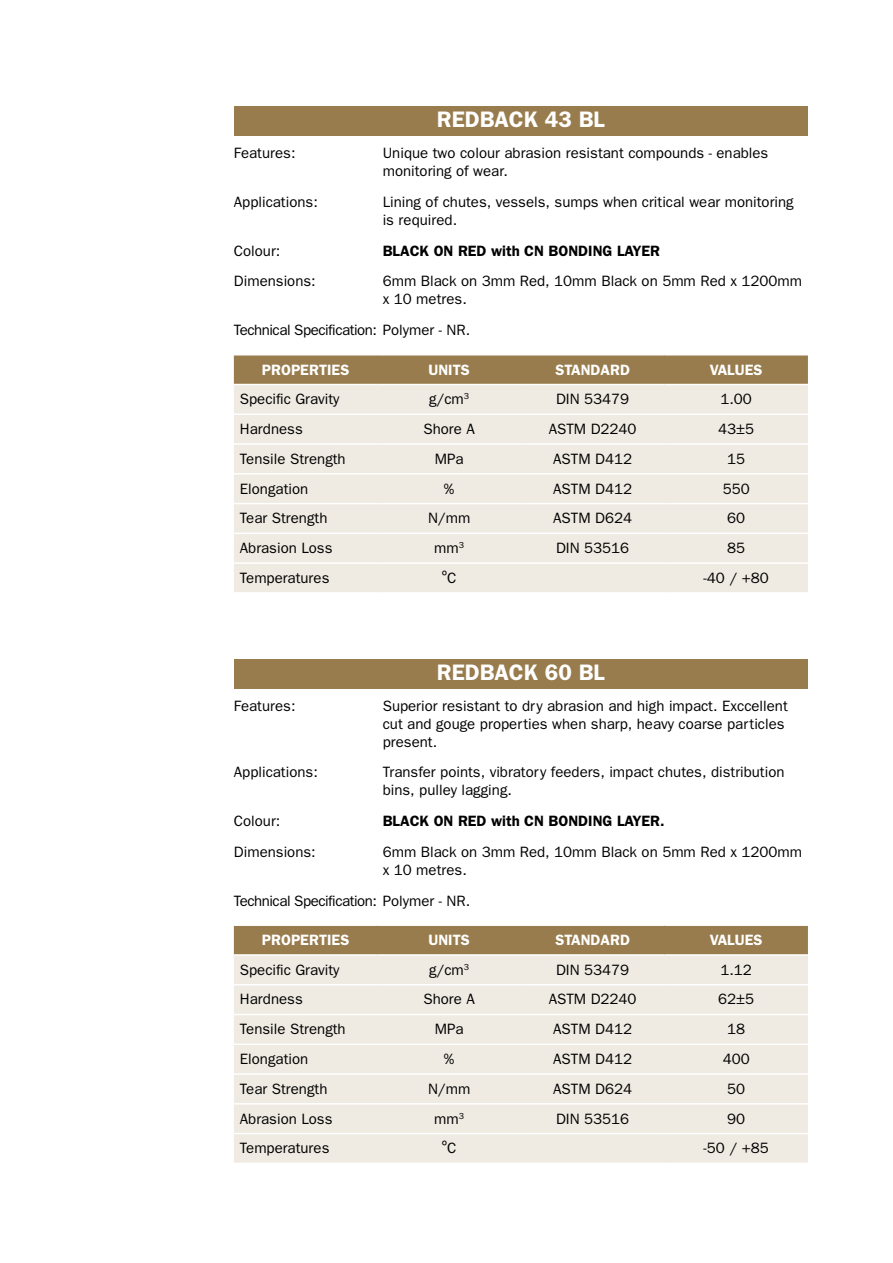
<style>
.page{position:relative;width:893px;height:1263px;background:#fff}
.page>*{position:absolute;margin:0;border:0;box-sizing:border-box;transform-origin:0 0}
.t1{font:600 22.5px "Franklin Gothic";color:#fff}
.t2{font:15px/18px "Franklin Gothic";color:#000}
.t3{font:15px "Franklin Gothic";letter-spacing:-.03em;color:#000}
.t4{font:600 15px "Franklin Gothic";color:#fff}
.t5{font:600 15px "Franklin Gothic";color:#000}
</style>
<div class="page">
<div style="left:234px;top:106px;width:573px;height:30px;background:#987c4d"></div>
<div style="left:235px;top:659px;width:573px;height:29px;background:#987c4d"></div>
<div style="left:234px;top:355px;width:574px;height:29px;background:#987c4d"></div>
<div style="left:234px;top:385px;width:574px;height:207px;background:#efeae2"></div>
<hr style="left:234px;top:413px;width:143px;height:2px;background:#fff">
<hr style="left:377px;top:413px;width:144px;height:2px;background:#fff">
<hr style="left:521px;top:413px;width:143px;height:2px;background:#fff">
<hr style="left:664px;top:413px;width:144px;height:2px;background:#fff">
<hr style="left:234px;top:443px;width:143px;height:2px;background:#fff">
<hr style="left:377px;top:443px;width:144px;height:2px;background:#fff">
<hr style="left:521px;top:443px;width:143px;height:2px;background:#fff">
<hr style="left:664px;top:443px;width:144px;height:2px;background:#fff">
<hr style="left:234px;top:473px;width:143px;height:2px;background:#fff">
<hr style="left:377px;top:473px;width:144px;height:2px;background:#fff">
<hr style="left:521px;top:473px;width:143px;height:2px;background:#fff">
<hr style="left:664px;top:473px;width:144px;height:2px;background:#fff">
<hr style="left:234px;top:503px;width:143px;height:1px;background:#fff">
<hr style="left:377px;top:503px;width:144px;height:1px;background:#fff">
<hr style="left:521px;top:503px;width:143px;height:1px;background:#fff">
<hr style="left:664px;top:503px;width:144px;height:1px;background:#fff">
<hr style="left:234px;top:533px;width:143px;height:1px;background:#fff">
<hr style="left:377px;top:533px;width:144px;height:1px;background:#fff">
<hr style="left:521px;top:533px;width:143px;height:1px;background:#fff">
<hr style="left:664px;top:533px;width:144px;height:1px;background:#fff">
<hr style="left:234px;top:562px;width:143px;height:2px;background:#fff">
<hr style="left:377px;top:562px;width:144px;height:2px;background:#fff">
<hr style="left:521px;top:562px;width:143px;height:2px;background:#fff">
<hr style="left:664px;top:562px;width:144px;height:2px;background:#fff">
<div style="left:234px;top:926px;width:574px;height:28px;background:#987c4d"></div>
<div style="left:234px;top:956px;width:574px;height:206px;background:#efeae2"></div>
<hr style="left:234px;top:984px;width:143px;height:1px;background:#fff">
<hr style="left:377px;top:984px;width:144px;height:1px;background:#fff">
<hr style="left:521px;top:984px;width:143px;height:1px;background:#fff">
<hr style="left:664px;top:984px;width:144px;height:1px;background:#fff">
<hr style="left:234px;top:1014px;width:143px;height:1px;background:#fff">
<hr style="left:377px;top:1014px;width:144px;height:1px;background:#fff">
<hr style="left:521px;top:1014px;width:143px;height:1px;background:#fff">
<hr style="left:664px;top:1014px;width:144px;height:1px;background:#fff">
<hr style="left:234px;top:1043px;width:143px;height:2px;background:#fff">
<hr style="left:377px;top:1043px;width:144px;height:2px;background:#fff">
<hr style="left:521px;top:1043px;width:143px;height:2px;background:#fff">
<hr style="left:664px;top:1043px;width:144px;height:2px;background:#fff">
<hr style="left:234px;top:1073px;width:143px;height:2px;background:#fff">
<hr style="left:377px;top:1073px;width:144px;height:2px;background:#fff">
<hr style="left:521px;top:1073px;width:143px;height:2px;background:#fff">
<hr style="left:664px;top:1073px;width:144px;height:2px;background:#fff">
<hr style="left:234px;top:1103px;width:143px;height:1px;background:#fff">
<hr style="left:377px;top:1103px;width:144px;height:1px;background:#fff">
<hr style="left:521px;top:1103px;width:143px;height:1px;background:#fff">
<hr style="left:664px;top:1103px;width:144px;height:1px;background:#fff">
<hr style="left:234px;top:1133px;width:143px;height:1px;background:#fff">
<hr style="left:377px;top:1133px;width:144px;height:1px;background:#fff">
<hr style="left:521px;top:1133px;width:143px;height:1px;background:#fff">
<hr style="left:664px;top:1133px;width:144px;height:1px;background:#fff">
<h1 class="t1" style="left:437px;top:106px;width:169px">REDBACK 43 BL</h1>
<p class="t2" style="left:234px;top:144px;width:63px">Features:</p>
<p class="t2" style="left:383px;top:144px;width:387px">Unique two colour abrasion resistant compounds - enables monitoring of wear.</p>
<p class="t2" style="left:234px;top:193px;width:85px">Applications:</p>
<p class="t2" style="left:383px;top:193px;width:413px">Lining of chutes, vessels, sumps when critical wear monitoring is required.</p>
<p class="t2" style="left:234px;top:242px;width:48px">Colour:</p>
<p class="t5" style="left:383px;top:242px;width:20px">BLACK</p>
<p class="t5" style="left:434px;top:242px;width:135px">ON RED WITH CN BONDIN</p>
<p class="t5" style="left:603px;top:242px;width:32px">G LAYER</p>
<p class="t2" style="left:234px;top:272px;width:83px">Dimensions:</p>
<p class="t2" style="left:383px;top:272px;width:421px">6mm Black on 3mm Red, 10mm Black on 5mm Red x 1200mm x 10 metres.</p>
<p class="t3" style="left:234px;top:321px;width:238px">Technical Specification: Polymer - NR.</p>
<p class="t4" style="left:262px;top:360px;width:89px">PROPERTIES</p>
<p class="t4" style="left:428px;top:360px;width:43px">UNITS</p>
<p class="t4" style="left:555px;top:360px;width:76px">STANDARD</p>
<p class="t4" style="left:710px;top:360px;width:54px">VALUES</p>
<p class="t2" style="left:240px;top:390px;width:101px">Specific Gravity</p>
<p class="t2" style="left:429px;top:390px;width:42px">g/cm<sup>3</sup></p>
<p class="t2" style="left:556px;top:390px;width:75px">DIN 53479</p>
<p class="t2" style="left:720px;top:390px;width:33px">1.00</p>
<p class="t2" style="left:240px;top:420px;width:64px">Hardness</p>
<p class="t2" style="left:423px;top:420px;width:53px">Shore A</p>
<p class="t2" style="left:549px;top:420px;width:89px">ASTM D2240</p>
<p class="t2" style="left:718px;top:420px;width:37px">43±5</p>
<p class="t2" style="left:240px;top:450px;width:107px">Tensile Strength</p>
<p class="t2" style="left:435px;top:450px;width:30px">MPa</p>
<p class="t2" style="left:553px;top:450px;width:80px">ASTM D412</p>
<p class="t2" style="left:727px;top:450px;width:19px">15</p>
<p class="t2" style="left:240px;top:480px;width:70px">Elongation</p>
<p class="t2" style="left:444px;top:480px;width:12px">%</p>
<p class="t2" style="left:553px;top:480px;width:80px">ASTM D412</p>
<p class="t2" style="left:723px;top:480px;width:28px">550</p>
<p class="t2" style="left:240px;top:509px;width:89px">Tear Strength</p>
<p class="t2" style="left:428px;top:509px;width:44px">N/mm</p>
<p class="t2" style="left:553px;top:509px;width:80px">ASTM D624</p>
<p class="t2" style="left:727px;top:509px;width:19px">60</p>
<p class="t2" style="left:240px;top:539px;width:94px">Abrasion Loss</p>
<p class="t2" style="left:434px;top:539px;width:31px">mm<sup>3</sup></p>
<p class="t2" style="left:556px;top:539px;width:75px">DIN 53516</p>
<p class="t2" style="left:727px;top:539px;width:19px">85</p>
<p class="t2" style="left:240px;top:569px;width:91px">Temperatures</p>
<p class="t2" style="left:442px;top:568px;width:16px">ºC</p>
<p class="t2" style="left:704px;top:569px;width:67px">-40 / +80</p>
<h1 class="t1" style="left:437px;top:659px;width:169px">REDBACK 60 BL</h1>
<p class="t2" style="left:234px;top:697px;width:63px">Features:</p>
<p class="t2" style="left:383px;top:697px;width:407px">Superior resistant to dry abrasion and high impact. Exccellent cut and gouge properties when sharp, heavy coarse particles present.</p>
<p class="t2" style="left:234px;top:763px;width:85px">Applications:</p>
<p class="t2" style="left:383px;top:763px;width:403px">Transfer points, vibratory feeders, impact chutes, distribution bins, pulley lagging.</p>
<p class="t2" style="left:234px;top:812px;width:48px">Colour:</p>
<p class="t5" style="left:383px;top:812px;width:283px">BLACK ON RED WITH CN BONDING LAYER.</p>
<p class="t2" style="left:234px;top:843px;width:83px">Dimensions:</p>
<p class="t2" style="left:383px;top:843px;width:421px">6mm Black on 3mm Red, 10mm Black on 5mm Red x 1200mm x 10 metres.</p>
<p class="t3" style="left:234px;top:892px;width:238px">Technical Specification: Polymer - NR.</p>
<p class="t4" style="left:262px;top:931px;width:89px">PROPERTIES</p>
<p class="t4" style="left:428px;top:931px;width:43px">UNITS</p>
<p class="t4" style="left:555px;top:931px;width:76px">STANDARD</p>
<p class="t4" style="left:710px;top:931px;width:54px">VALUES</p>
<p class="t2" style="left:240px;top:961px;width:101px">Specific Gravity</p>
<p class="t2" style="left:429px;top:961px;width:42px">g/cm<sup>3</sup></p>
<p class="t2" style="left:556px;top:961px;width:75px">DIN 53479</p>
<p class="t2" style="left:720px;top:961px;width:33px">1.12</p>
<p class="t2" style="left:240px;top:990px;width:64px">Hardness</p>
<p class="t2" style="left:423px;top:990px;width:53px">Shore A</p>
<p class="t2" style="left:549px;top:990px;width:89px">ASTM D2240</p>
<p class="t2" style="left:718px;top:990px;width:37px">62±5</p>
<p class="t2" style="left:240px;top:1020px;width:107px">Tensile Strength</p>
<p class="t2" style="left:435px;top:1020px;width:30px">MPa</p>
<p class="t2" style="left:553px;top:1020px;width:80px">ASTM D412</p>
<p class="t2" style="left:727px;top:1020px;width:19px">18</p>
<p class="t2" style="left:240px;top:1050px;width:70px">Elongation</p>
<p class="t2" style="left:444px;top:1050px;width:12px">%</p>
<p class="t2" style="left:553px;top:1050px;width:80px">ASTM D412</p>
<p class="t2" style="left:723px;top:1050px;width:28px">400</p>
<p class="t2" style="left:240px;top:1080px;width:89px">Tear Strength</p>
<p class="t2" style="left:428px;top:1080px;width:44px">N/mm</p>
<p class="t2" style="left:553px;top:1080px;width:80px">ASTM D624</p>
<p class="t2" style="left:727px;top:1080px;width:19px">50</p>
<p class="t2" style="left:240px;top:1109px;width:94px">Abrasion Loss</p>
<p class="t2" style="left:434px;top:1109px;width:31px">mm<sup>3</sup></p>
<p class="t2" style="left:556px;top:1109px;width:75px">DIN 53516</p>
<p class="t2" style="left:727px;top:1109px;width:19px">90</p>
<p class="t2" style="left:240px;top:1139px;width:91px">Temperatures</p>
<p class="t2" style="left:442px;top:1138px;width:16px">ºC</p>
<p class="t2" style="left:704px;top:1139px;width:67px">-50 / +85</p>
</div>
